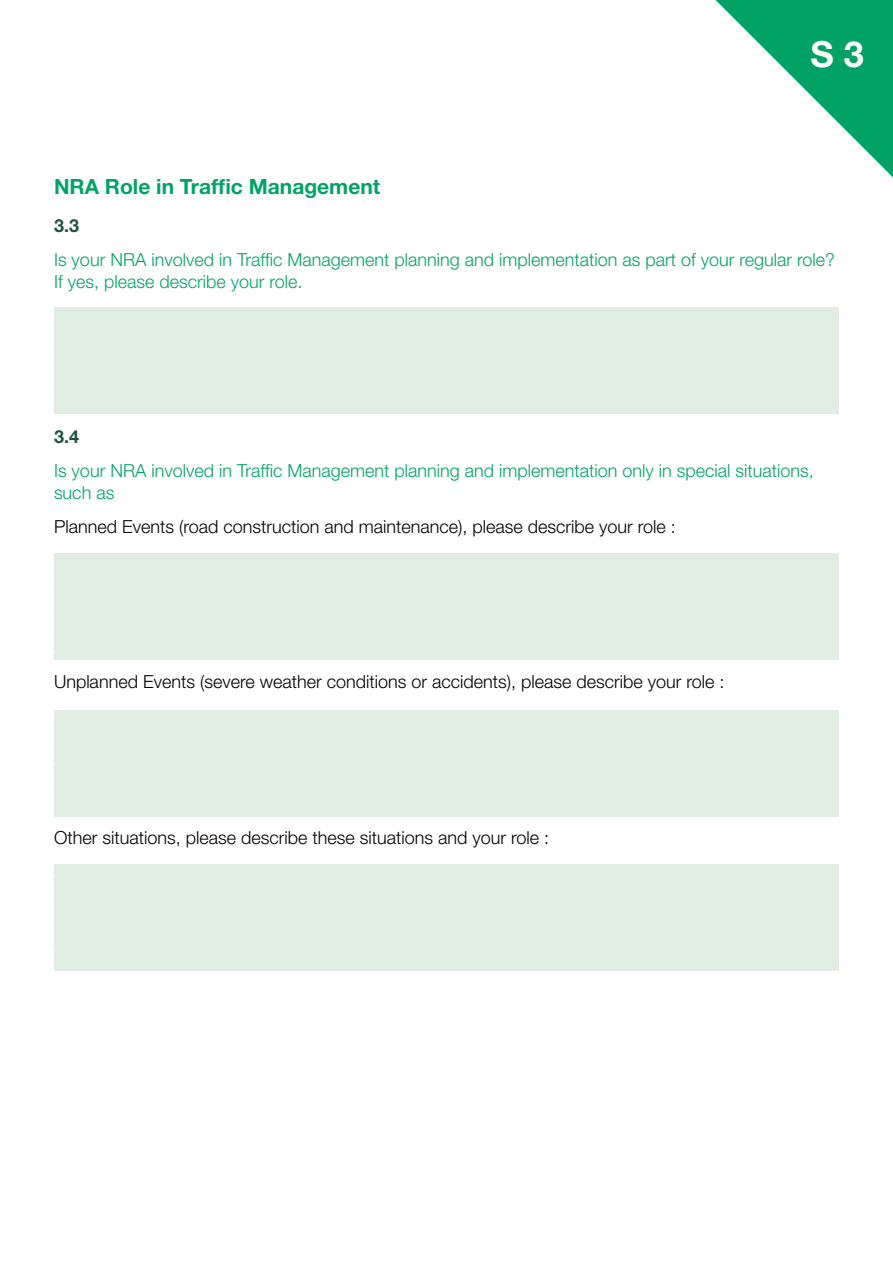
<style>
.page{position:relative;width:893px;height:1263px;background:#fff}
.page>*{position:absolute;margin:0;border:0;box-sizing:border-box;transform-origin:0 0}
.t1{font:700 36px "Helvetica Neue";color:#fff}
.t2{font:700 21px "Helvetica Neue";color:#00a365}
.t3{font:300 18px/21.6px "Helvetica Neue";color:#00a365}
.t4{font:300 18px "Helvetica Neue";color:#000}
.t5{font:700 18px "Helvetica Neue";color:#1c553b}
</style>
<div class="page">
<div style="left:54px;top:307px;width:785px;height:106px;background:#dfede2"></div>
<div style="left:54px;top:554px;width:785px;height:106px;background:#dfede2"></div>
<div style="left:54px;top:710px;width:785px;height:106px;background:#dfede2"></div>
<div style="left:54px;top:864px;width:785px;height:106px;background:#dfede2"></div>
<svg style="left:715px;top:0;width:178px;height:177px"></svg>
<h1 class="t1" style="left:810px;top:32px;width:55px">S 3</h1>
<p class="t2" style="left:54px;top:173px;width:328px">NRA Role in Traffic Management</p>
<p class="t5" style="left:54px;top:214px;width:27px">3.3</p>
<p class="t3" style="left:54px;top:249px;width:782px">Is your NRA involved in Traffic Management planning and implementation as part of your regular role?<br>If yes, please describe your role.</p>
<p class="t5" style="left:54px;top:425px;width:27px">3.4</p>
<p class="t3" style="left:54px;top:460px;width:761px">Is your NRA involved in Traffic Management planning and implementation only in special situations, such as</p>
<p class="t4" style="left:54px;top:516px;width:623px">Planned Events (road construction and maintenance), please describe your role :</p>
<p class="t4" style="left:54px;top:671px;width:672px">Unplanned Events (severe weather conditions or accidents), please describe your role :</p>
<p class="t4" style="left:54px;top:826px;width:497px">Other situations, please describe these situations and your role :</p>
</div>
